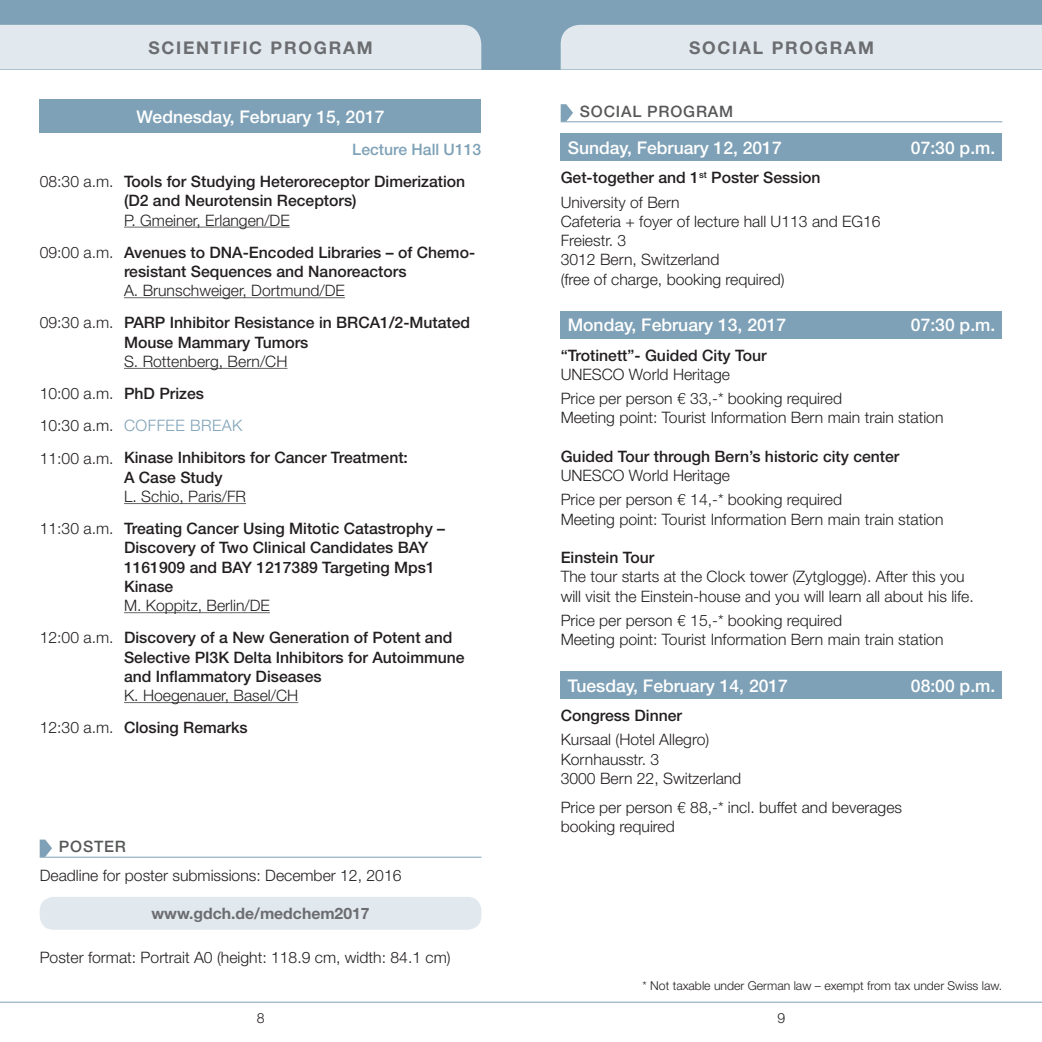
<style>
.page{position:relative;width:1042px;height:1042px;background:#fff}
.page>*{position:absolute;margin:0;border:0;box-sizing:border-box;transform-origin:0 0}
.t1{font:500 17.5px "Helvetica Neue";color:#fff}
.t2{font:700 17.5px "Helvetica Neue";letter-spacing:.1em;color:#6c6d70}
.t3{font:300 15.75px/19.2px "Helvetica Neue";color:#231f20}
.t4{font:500 15.75px/32.2px "Helvetica Neue";color:#231f20}
.t5{font:700 15.75px "Helvetica Neue";color:#6c6d70}
.t6{font:500 15.75px "Helvetica Neue";letter-spacing:.05em;color:#57585a}
.t7{font:300 14px "Helvetica Neue";color:#231f20}
.t8{font:300 12.25px "Helvetica Neue";color:#231f20}
.s1{color:#7ea1b7}
.s2{font-weight:300}
.s3{font-weight:500}
.s4{font-family:"Helvetica"}
</style>
<div class="page">
<div style="left:0;top:0;width:1042px;height:69px;background:#7ea1b7"></div>
<div style="left:0;top:25px;width:481px;height:44px;background:#e1e9ef"></div>
<div style="left:561px;top:25px;width:481px;height:44px;background:#e1e9ef"></div>
<hr style="left:0;top:1002px;width:521px;height:1px;background:#7ea1b7">
<hr style="left:521px;top:1002px;width:521px;height:1px;background:#7ea1b7">
<hr style="left:561px;top:122px;width:441px;height:1px;background:#7ea1b7">
<svg style="left:561px;top:104px;width:12px;height:18px"></svg>
<div style="left:561px;top:133px;width:441px;height:28px;background:#7ea1b7"></div>
<div style="left:561px;top:311px;width:441px;height:27px;background:#7ea1b7"></div>
<div style="left:561px;top:671px;width:441px;height:28px;background:#7ea1b7"></div>
<hr style="left:40px;top:857px;width:441px;height:1px;background:#7ea1b7">
<svg style="left:40px;top:839px;width:12px;height:18px"></svg>
<div style="left:40px;top:897px;width:441px;height:33px;background:#e1e9ef;border-radius:14px"></div>
<div style="left:40px;top:99px;width:441px;height:34px;background:#7ea1b7"></div>
<hr style="left:124px;top:227px;width:166px;height:1px;background:#666">
<hr style="left:124px;top:297px;width:221px;height:1px;background:#666">
<hr style="left:124px;top:368px;width:163px;height:1px;background:#666">
<hr style="left:124px;top:503px;width:122px;height:1px;background:#666">
<hr style="left:124px;top:612px;width:146px;height:1px;background:#666">
<hr style="left:124px;top:702px;width:174px;height:1px;background:#666">
<p class="t2" style="left:148px;top:37px;width:226px">SCIENTIFIC PROGRAM</p>
<p class="t1" style="left:136px;top:106px;width:250px">Wednesday, February 15, 2017</p>
<p class="t4" style="left:40px;top:133px;width:443px;text-indent:313px"><span class="s1">Lecture Hall U113<br></span><span class="s2">08:30 a.m.</span> Tools for Studying Heteroreceptor Dimerization</p>
<p class="t4" style="left:124px;top:184px;width:234px">(D2 and Neurotensin Receptors)</p>
<p class="t4" style="left:40px;top:204px;width:435px;text-indent:84px"><span class="s2">P. Gmeiner, Erlangen/DE<br>09:00 a.m.</span> Avenues to DNA-Encoded Libraries – of Chemo-</p>
<p class="t4" style="left:124px;top:255px;width:284px">resistant Sequences and Nanoreactors</p>
<p class="t4" style="left:40px;top:274px;width:432px;text-indent:84px"><span class="s2">A. Brunschweiger, Dortmund/DE<br>09:30 a.m.</span> PARP Inhibitor Resistance in BRCA1/2-Mutated</p>
<p class="t4" style="left:124px;top:326px;width:186px">Mouse Mammary Tumors</p>
<p class="t3" style="left:40px;top:345px;width:370px;line-height:32.2px;text-indent:84px">S. Rottenberg, Bern/CH<br>10:00 a.m. <span class="s3">PhD Prizes<br></span>10:30 a.m. <span class="s1">COFFEE BREAK<br></span>11:00 a.m. <span class="s3">Kinase Inhibitors for Cancer Treatment:</span></p>
<p class="t4" style="left:124px;top:461px;width:100px">A Case Study</p>
<p class="t4" style="left:40px;top:480px;width:407px;text-indent:84px"><span class="s2">L. Schio, Paris/FR<br>11:30 a.m.</span> Treating Cancer Using Mitotic Catastrophy –</p>
<p class="t4" style="left:124px;top:538px;width:312px;line-height:19.2px">Discovery of Two Clinical Candidates BAY<br>1161909 and BAY 1217389 Targeting Mps1<br>Kinase</p>
<p class="t4" style="left:40px;top:589px;width:414px;text-indent:84px"><span class="s2">M. Koppitz, Berlin/DE<br>12:00 a.m.</span> Discovery of a New Generation of Potent and</p>
<p class="t4" style="left:124px;top:647px;width:342px;line-height:19.2px">Selective PI3K Delta Inhibitors for Autoimmune and Inflammatory Diseases</p>
<p class="t3" style="left:40px;top:679px;width:260px;line-height:32.2px;text-indent:84px">K. Hoegenauer, Basel/CH<br>12:30 a.m. <span class="s3">Closing Remarks</span></p>
<p class="t6" style="left:59px;top:837px;width:68px">POSTER</p>
<p class="t3" style="left:40px;top:865px;width:363px">Deadline for poster submissions: December 12, 2016</p>
<p class="t5" style="left:151px;top:904px;width:220px">www.gdch.de/medchem2017</p>
<p class="t3" style="left:40px;top:947px;width:412px">Poster format: Portrait A0 (height: 118.9 cm, width: 84.1 cm)</p>
<p class="t2" style="left:689px;top:37px;width:186px">SOCIAL PROGRAM</p>
<p class="t6" style="left:580px;top:102px;width:155px">SOCIAL PROGRAM</p>
<p class="t1" style="left:568px;top:137px;width:216px">Sunday, February 12, 2017</p>
<p class="t1" style="left:911px;top:137px;width:86px">07:30 p.m.</p>
<p class="t4" style="left:561px;top:165px;width:261px;line-height:24.2px">Get-together and 1<sup>st</sup> Poster Session<br><span class="s2">University of Bern</span></p>
<p class="t3" style="left:561px;top:211px;width:321px">Cafeteria + foyer of lecture hall U113 and EG16<br>Freiestr. 3<br>3012 Bern, Switzerland<br>(free of charge, booking required)</p>
<p class="t1" style="left:568px;top:315px;width:220px">Monday, February 13, 2017</p>
<p class="t1" style="left:911px;top:315px;width:86px">07:30 p.m.</p>
<p class="t4" style="left:561px;top:339px;width:207px">“Trotinett”- Guided City Tour</p>
<p class="t3" style="left:561px;top:362px;width:283px;line-height:24.2px">UNESCO World Heritage<br>Price per person <span class="s4">€</span> 33,-* booking required</p>
<p class="t3" style="left:561px;top:408px;width:384px">Meeting point: Tourist Information Bern main train station</p>
<p class="t4" style="left:561px;top:440px;width:340px">Guided Tour through Bern’s historic city center</p>
<p class="t3" style="left:561px;top:463px;width:283px;line-height:24.2px">UNESCO World Heritage<br>Price per person <span class="s4">€</span> 14,-* booking required</p>
<p class="t3" style="left:561px;top:509px;width:384px">Meeting point: Tourist Information Bern main train station</p>
<p class="t4" style="left:561px;top:541px;width:95px">Einstein Tour</p>
<p class="t3" style="left:561px;top:567px;width:415px">The tour starts at the Clock tower (Zytglogge). After this you will visit the Einstein-house and you will learn all about his life.</p>
<p class="t3" style="left:561px;top:610px;width:384px">Price per person <span class="s4">€</span> 15,-* booking required<br>Meeting point: Tourist Information Bern main train station</p>
<p class="t1" style="left:568px;top:675px;width:222px">Tuesday, February 14, 2017</p>
<p class="t1" style="left:911px;top:675px;width:86px">08:00 p.m.</p>
<p class="t4" style="left:561px;top:699px;width:123px">Congress Dinner</p>
<p class="t3" style="left:561px;top:730px;width:182px">Kursaal (Hotel Allegro)<br>Kornhausstr. 3<br>3000 Bern 22, Switzerland</p>
<p class="t3" style="left:561px;top:797px;width:343px">Price per person <span class="s4">€</span> 88,-* incl. buffet and beverages booking required</p>
<p class="t8" style="left:642px;top:978px;width:361px">* Not taxable under German law – exempt from tax under Swiss law.</p>
<p class="t7" style="left:257px;top:1010px;width:9px">8</p>
<p class="t7" style="left:777px;top:1010px;width:9px">9</p>
</div>
